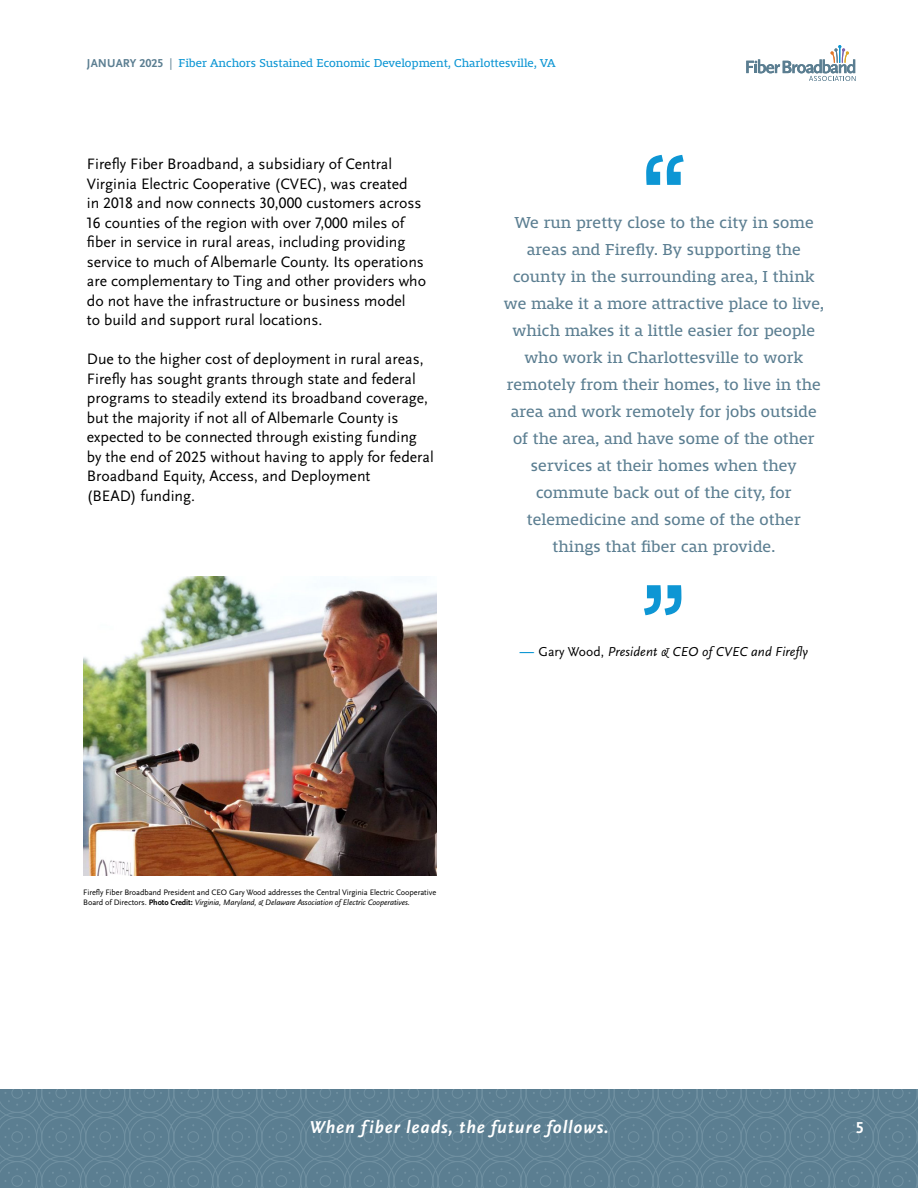
<style>
.page{position:relative;width:918px;height:1188px;background:#fff}
.page>*{position:absolute;margin:0;border:0;box-sizing:border-box;transform-origin:0 0}
.t1{font:106.5px "Mislab Std";color:#0d96d4}
.t2{font:italic 700 18px "Scala Sans Pro";letter-spacing:.05em;color:#fff}
.t3{font:16.5px/27px "Mislab Std";letter-spacing:.01em;color:#5b7e91;text-align:center}
.t4{font:700 16.5px "Scala Sans Pro";color:#fff}
.t5{font:15.75px/19.5px "Scala Sans Pro";color:#000}
.t6{font:italic 13.5px "Scala Sans Pro";letter-spacing:.01em;color:#000}
.t7{font:12px "Mislab Std";color:#0d96d4}
.t8{font:8.25px/10.5px "Scala Sans Pro";letter-spacing:-.01em;color:#000}
.s1{font-family:"Scala Sans Pro";font-weight:700;color:#5b7e91}
.s2{font-family:"Scala Sans Pro";color:#5b7e91}
.s3{font-family:"Mislab Std";font-style:normal;color:#0d96d4}
.s4{font-style:normal}
.s5{font-weight:700}
.s6{font-style:italic}
</style>
<div class="page">
<svg style="left:0;top:1090px;width:918px;height:98px;background:#5e8093"></svg>
<svg style="left:746px;top:45px;width:110px;height:36px"></svg>
<img style="left:83px;top:576px;width:354px;height:300px">
<p class="t7" style="left:87px;top:57px;width:470px"><span class="s1">JANUARY 2025</span> <span class="s2">|</span> Fiber Anchors Sustained Economic Development, Charlottesville, VA</p>
<p class="t5" style="left:87px;top:154px;width:341px">Firefly Fiber Broadband, a subsidiary of Central Virginia Electric Cooperative (CVEC), was created<br>in 2018 and now connects 30,000 customers across 16 counties of the region with over 7,000 miles of fiber in service in rural areas, including providing service to much of Albemarle County. Its operations are complementary to Ting and other providers who do not have the infrastructure or business model<br>to build and support rural locations.</p>
<p class="t5" style="left:87px;top:349px;width:348px">Due to the higher cost of deployment in rural areas, Firefly has sought grants through state and federal programs to steadily extend its broadband coverage, but the majority if not all of Albemarle County is expected to be connected through existing funding by the end of 2025 without having to apply for federal Broadband Equity, Access, and Deployment<br>(BEAD) funding.</p>
<h1 class="t1" style="left:639px;top:138px;width:51px">“</h1>
<p class="t3" style="left:504px;top:210px;width:322px">We run pretty close to the city in some areas and Firefly. By supporting the county in the surrounding area, I think we make it a more attractive place to live, which makes it a little easier for people who work in Charlottesville to work remotely from their homes, to live in the area and work remotely for jobs outside of the area, and have some of the other services at their homes when they commute back out of the city, for telemedicine and some of the other things that fiber can provide.</p>
<h1 class="t1" style="left:639px;top:567px;width:51px">”</h1>
<p class="t6" style="left:520px;top:644px;width:290px"><span class="s3">—</span> <span class="s4">Gary Wood,</span> President &amp; CEO of CVEC and Firefly</p>
<p class="t8" style="left:83px;top:887px;width:354px">Firefly Fiber Broadband President and CEO Gary Wood addresses the Central Virginia Electric Cooperative<br>Board of Directors. <span class="s5">Photo Credit:</span> <span class="s6">Virginia, Maryland, &amp; Delaware Association of Electric Cooperatives.</span></p>
<p class="t2" style="left:309px;top:1117px;width:301px">When fiber leads, the future follows.</p>
<p class="t4" style="left:856px;top:1118px;width:10px">5</p>
</div>
